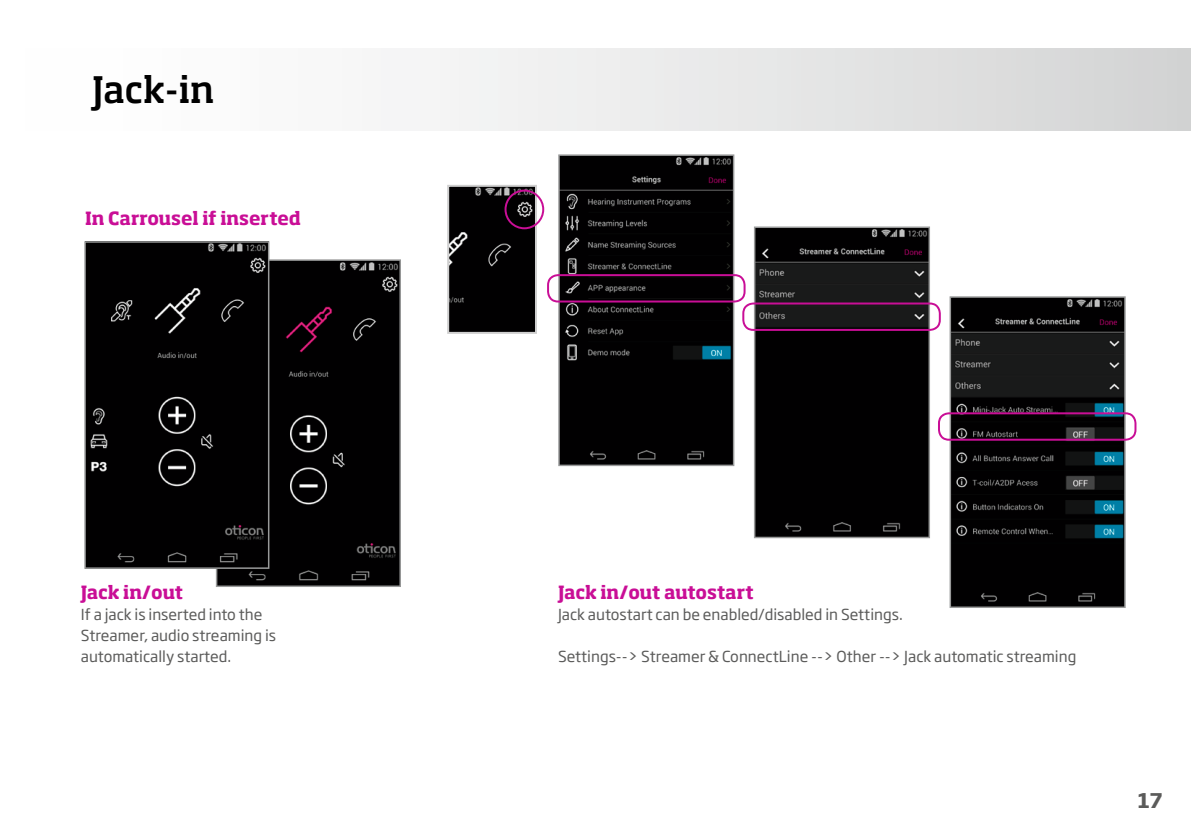
<style>
.page{position:relative;width:1191px;height:840px;background:#fff}
.page>*{position:absolute;margin:0;border:0;box-sizing:border-box;transform-origin:0 0}
.t1{font:500 36px "Soho Pro";letter-spacing:-.01em;color:#000}
.t2{font:700 20px "Soho Gothic Pro";color:#5b5b5a}
.t3{font:700 18px "Soho Pro";letter-spacing:-.005em;color:#c90e96}
.t4{font:15px/21px "Soho Gothic Pro";color:#5b5b5a}
</style>
<div class="page">
<svg style="left:216px;top:259px;width:185px;height:327px;background:#0f0d0f"></svg>
<svg style="left:84px;top:241px;width:185px;height:327px;background:#0d0c0d"></svg>
<div style="left:754px;top:334px;width:176px;height:204px;background:#010001"></div>
<svg style="left:558px;top:154px;width:176px;height:312px;background:#0b0b0d"></svg>
<svg style="left:949px;top:296px;width:176px;height:311px;background:#151719"></svg>
<svg style="left:447px;top:185px;width:493px;height:149px"></svg>
<svg style="left:938px;top:412px;width:198px;height:28px;background:#3d2538"></svg>
<div style="left:0;top:48px;width:1191px;height:82px;background:linear-gradient(to right,#fff,#d5d6d6)"></div>
<h1 class="t1" style="left:92px;top:64px;width:124px">Jack-in</h1>
<p class="t3" style="left:85px;top:205px;width:217px">In Carrousel if inserted</p>
<p class="t3" style="left:81px;top:579px;width:104px">Jack in/out</p>
<p class="t4" style="left:81px;top:602px;width:197px">If a jack is inserted into the<br>Streamer, audio streaming is automatically started.</p>
<p class="t3" style="left:558px;top:578px;width:197px">Jack in/out autostart</p>
<p class="t4" style="left:558px;top:602px;width:346px">Jack autostart can be enabled/disabled in Settings.</p>
<p class="t4" style="left:558px;top:644px;width:520px">Settings--&gt; Streamer &amp; ConnectLine --&gt; Other --&gt; Jack automatic streaming</p>
<h2 class="t2" style="left:1137px;top:783px;width:26px">17</h2>
</div>
